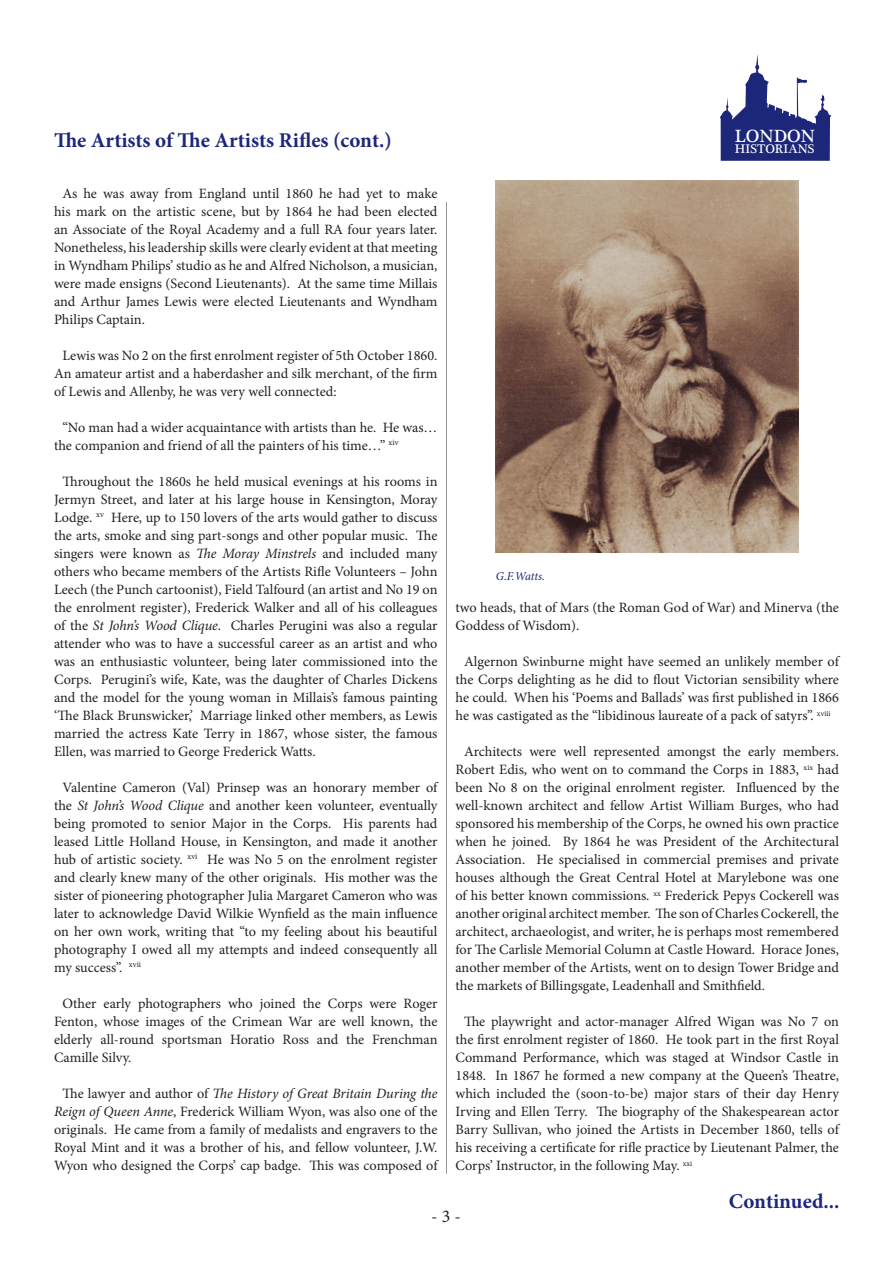
<style>
.page{position:relative;width:893px;height:1263px;background:#fff}
.page>*{position:absolute;margin:0;border:0;box-sizing:border-box;transform-origin:0 0}
.article_head{font:700 21px "Minion Pro";color:#1d2779}
.t1{font:18.15px "Plantagenet Cherokee";color:#fff}
.t2{font:18px "Minion Pro";color:#231f20}
.mainbody_01{font:14.25px/18px "Minion Pro";letter-spacing:-.005em;color:#231f20;text-align:justify}
.t3{font:12.75px "Plantagenet Cherokee";color:#fff}
.picture_caption{font:italic 12px "Minion Pro";letter-spacing:-.01em;color:#1d2779}
.s1{font-style:italic}
</style>
<div class="page">
<svg style="left:720px;top:54px;width:111px;height:107px"></svg>
<hr style="left:446px;top:202px;width:1px;height:972px;background:#939598">
<img style="left:496px;top:181px;width:303px;height:372px">
<p class="article_head" style="left:54px;top:126px;width:339px">The Artists of The Artists Rifles (cont.)</p>
<p class="mainbody_01" style="left:54px;top:185px;width:385px;text-indent:9px">As he was away from England until 1860 he had yet to make his mark on the artistic scene, but by 1864 he had been elected an Associate of the Royal Academy and a full RA four years later.<br>Nonetheless, his leadership skills were clearly evident at that meeting in Wyndham Philips’ studio as he and Alfred Nicholson, a musician, were made ensigns (Second Lieutenants). At the same time Millais and Arthur James Lewis were elected Lieutenants and Wyndham Philips Captain.</p>
<p class="mainbody_01" style="left:54px;top:346px;width:385px;text-indent:9px">Lewis was No 2 on the first enrolment register of 5th October 1860.<br>An amateur artist and a haberdasher and silk merchant, of the firm of Lewis and Allenby, he was very well connected:</p>
<p class="mainbody_01" style="left:54px;top:418px;width:385px;text-indent:9px">“No man had a wider acquaintance with artists than he. He was… the companion and friend of all the painters of his time…” <sup>xiv</sup></p>
<p class="mainbody_01" style="left:54px;top:473px;width:385px;text-indent:9px">Throughout the 1860s he held musical evenings at his rooms in Jermyn Street, and later at his large house in Kensington, Moray Lodge. <sup>xv</sup> Here, up to 150 lovers of the arts would gather to discuss the arts, smoke and sing part-songs and other popular music. The singers were known as <span class="s1">The Moray Minstrels</span> and included many others who became members of the Artists Rifle Volunteers – John Leech (the Punch cartoonist), Field Talfourd (an artist and No 19 on the enrolment register), Frederick Walker and all of his colleagues of the <span class="s1">St John’s Wood Clique</span>. Charles Perugini was also a regular attender who was to have a successful career as an artist and who was an enthusiastic volunteer, being later commissioned into the Corps. Perugini’s wife, Kate, was the daughter of Charles Dickens and the model for the young woman in Millais’s famous painting ‘The Black Brunswicker,’ Marriage linked other members, as Lewis married the actress Kate Terry in 1867, whose sister, the famous Ellen, was married to George Frederick Watts.</p>
<p class="mainbody_01" style="left:54px;top:778px;width:385px;text-indent:9px">Valentine Cameron (Val) Prinsep was an honorary member of the <span class="s1">St John’s Wood Clique</span> and another keen volunteer, eventually being promoted to senior Major in the Corps. His parents had leased Little Holland House, in Kensington, and made it another hub of artistic society. <sup>xvi</sup> He was No 5 on the enrolment register and clearly knew many of the other originals. His mother was the sister of pioneering photographer Julia Margaret Cameron who was later to acknowledge David Wilkie Wynfield as the main influence on her own work, writing that “to my feeling about his beautiful photography I owed all my attempts and indeed consequently all my success”. <sup>xvii</sup></p>
<p class="mainbody_01" style="left:54px;top:995px;width:385px;text-indent:9px">Other early photographers who joined the Corps were Roger Fenton, whose images of the Crimean War are well known, the elderly all-round sportsman Horatio Ross and the Frenchman Camille Silvy.</p>
<p class="mainbody_01" style="left:54px;top:1085px;width:385px;text-align:center">The lawyer and author of <span class="s1">The History of Great Britain During the Reign of Queen Anne</span>, Frederick William Wyon, was also one of the originals. He came from a family of medalists and engravers to the Royal Mint and it was a brother of his, and fellow volunteer, J.W.<br>Wyon who designed the Corps’ cap badge. This was composed of</p>
<p class="t1" style="left:735px;top:124px;width:82px">LONDON</p>
<p class="picture_caption" style="left:496px;top:567px;width:51px">G.F.Watts.</p>
<p class="t3" style="left:735px;top:141px;width:81px">HISTORIANS</p>
<p class="mainbody_01" style="left:455px;top:598px;width:385px">two heads, that of Mars (the Roman God of War) and Minerva (the<br>Goddess of Wisdom).</p>
<p class="mainbody_01" style="left:455px;top:652px;width:385px;text-align:center">Algernon Swinburne might have seemed an unlikely member of the Corps delighting as he did to flout Victorian sensibility where he could. When his ‘Poems and Ballads’ was first published in 1866 he was castigated as the “libidinous laureate of a pack of satyrs”. <sup>xviii</sup></p>
<p class="mainbody_01" style="left:455px;top:743px;width:385px;text-indent:9px">Architects were well represented amongst the early members.<br>Robert Edis, who went on to command the Corps in 1883, <sup>xix</sup> had been No 8 on the original enrolment register. Influenced by the well-known architect and fellow Artist William Burges, who had sponsored his membership of the Corps, he owned his own practice when he joined. By 1864 he was President of the Architectural Association. He specialised in commercial premises and private houses although the Great Central Hotel at Marylebone was one of his better known commissions. <sup>xx</sup> Frederick Pepys Cockerell was another original architect member. The son of Charles Cockerell, the architect, archaeologist, and writer, he is perhaps most remembered for The Carlisle Memorial Column at Castle Howard. Horace Jones, another member of the Artists, went on to design Tower Bridge and the markets of Billingsgate, Leadenhall and Smithfield.</p>
<p class="mainbody_01" style="left:455px;top:1013px;width:385px;text-indent:9px">The playwright and actor-manager Alfred Wigan was No 7 on the first enrolment register of 1860. He took part in the first Royal Command Performance, which was staged at Windsor Castle in 1848. In 1867 he formed a new company at the Queen’s Theatre, which included the (soon-to-be) major stars of their day Henry Irving and Ellen Terry. The biography of the Shakespearean actor Barry Sullivan, who joined the Artists in December 1860, tells of his receiving a certificate for rifle practice by Lieutenant Palmer, the Corps’ Instructor, in the following May. <sup>xxi</sup></p>
<p class="article_head" style="left:729px;top:1186px;width:112px">Continued...</p>
<p class="t2" style="left:431px;top:1204px;width:31px">- 3 -</p>
</div>
